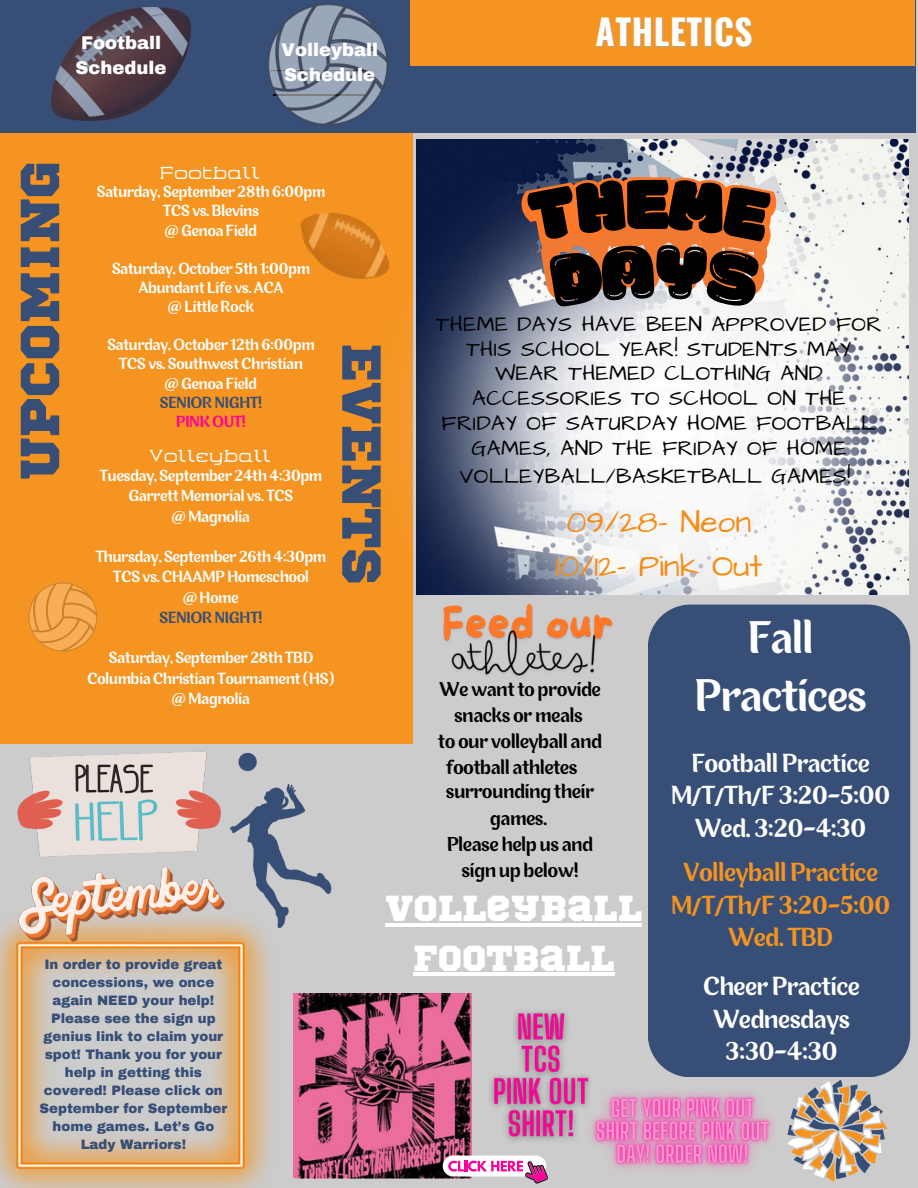
<style>
.page{position:relative;width:918px;height:1188px;background:#ccc}
.page>*{position:absolute;margin:0;border:0;box-sizing:border-box;transform-origin:0 0}
.t1{font:77.7px "Modak";color:#010101}
.t2{font:54.9px "Sports World";color:#374e76}
.t3{font:42px/57.3px "Para";color:#fff;text-align:center}
.t4{font:36px/49.5px "Sports World";color:#fff;text-align:center}
.t5{font:700 35.1px "Oswald";letter-spacing:.02em;color:#fff}
.t6{font:31.8px/43.8px "Architects Daughter";color:#f68b15;text-align:center}
.t7{font:24px/32.7px "Para";color:#fff;text-align:center}
.t8{font:24px/32.7px "Para";color:#f59420;text-align:center}
.t9{font:21.75px/24.8px "Architects Daughter";letter-spacing:.02em;color:#000;text-align:center}
.t10{font:18.45px/24.8px "Para";color:#000}
.t11{font:900 18px/24.8px "Archivo";color:#fff;text-align:center}
.t12{font:700 15.15px "Gearus Serif";color:#fff}
.t13{font:14.85px/20.2px "Para";color:#fff;text-align:center}
.t14{font:14.85px "Para";color:#374e76}
.t15{font:14.7px/19.2px "Para";color:#fff;text-align:center}
.t16{font:14.7px "Para";color:#374e76}
.t17{font:14.7px "Para";color:#f09}
.t18{font:900 13.35px/18px "Archivo";color:#374e76;text-align:center}
</style>
<div class="page">
<div style="left:0;top:133px;width:412px;height:611px;background:#f59420"></div>
<img style="left:300px;top:213px;width:77px;height:66px">
<img style="left:28px;top:582px;width:70px;height:70px">
<img style="left:416px;top:140px;width:493px;height:42px">
<div style="left:0;top:0;width:916px;height:133px;background:#374e76"></div>
<img style="left:377px;top:182px;width:532px;height:412px">
<img style="left:0;top:922px;width:271px;height:266px">
<img style="left:11px;top:751px;width:220px;height:198px">
<img style="left:222px;top:751px;width:110px;height:185px">
<img style="left:443px;top:603px;width:170px;height:38px">
<img style="left:447px;top:615px;width:154px;height:61px">
<img style="left:52px;top:7px;width:139px;height:113px">
<img style="left:267px;top:3px;width:122px;height:123px">
<div style="left:411px;top:0;width:504px;height:65px;background:#f59420"></div>
<div style="left:648px;top:605px;width:262px;height:472px;background:#374e76"></div>
<hr style="left:386px;top:923px;width:256px;height:4px;background:#fff">
<hr style="left:413px;top:973px;width:202px;height:3px;background:#fff">
<img style="left:294px;top:994px;width:177px;height:184px">
<div style="left:443px;top:1156px;width:103px;height:21px;background:#fff;border-radius:10px"></div>
<svg style="left:448px;top:1161px;width:100px;height:23px"></svg>
<img style="left:490px;top:1011px;width:79px;height:130px">
<img style="left:569px;top:1068px;width:226px;height:102px">
<svg style="left:788px;top:1080px;width:99px;height:102px"></svg>
<svg style="left:515px;top:170px;width:268px;height:139px;background:#db926a"></svg>
<p class="t11" style="left:76px;top:30px;width:93px">Football<br>Schedule</p>
<p class="t11" style="left:281px;top:38px;width:99px;text-align:left">Volleyball<br>Schedule</p>
<p class="t5" style="left:595px;top:4px;width:159px">ATHLETICS</p>
<p class="t2" style="left:15px;top:480px;width:320px;rotate:-90deg">UPCOMING</p>
<h1 class="t12" style="left:161px;top:167px;width:102px">Football</h1>
<p class="t15" style="left:97px;top:184px;width:230px">Saturday, September 28th 6:00pm<br>TCS vs. Blevins</p>
<p class="t15" style="left:165px;top:222px;width:93px">@ Genoa Field</p>
<p class="t15" style="left:112px;top:260px;width:199px">Saturday, October 5th 1:00pm</p>
<p class="t15" style="left:139px;top:279px;width:146px">Abundant Life vs. ACA</p>
<p class="t15" style="left:168px;top:299px;width:87px">@ Little Rock</p>
<p class="t15" style="left:107px;top:337px;width:209px">Saturday, October 12th 6:00pm</p>
<p class="t15" style="left:119px;top:356px;width:185px">TCS vs. Southwest Christian</p>
<p class="t15" style="left:165px;top:375px;width:93px">@ Genoa Field</p>
<p class="t16" style="left:160px;top:396px;width:104px">SENIOR NIGHT!</p>
<p class="t17" style="left:176px;top:415px;width:71px">PINK OUT!</p>
<p class="t12" style="left:150px;top:450px;width:124px">Volleyball</p>
<p class="t13" style="left:100px;top:467px;width:224px">Tuesday, September 24th 4:30pm<br>Garrett Memorial vs. TCS</p>
<p class="t13" style="left:172px;top:508px;width:79px">@ Magnolia</p>
<p class="t13" style="left:96px;top:548px;width:232px">Thursday, September 26th 4:30pm</p>
<p class="t13" style="left:113px;top:568px;width:197px">TCS vs. CHAAMP Homeschool</p>
<p class="t13" style="left:183px;top:589px;width:57px">@ Home</p>
<p class="t14" style="left:160px;top:611px;width:104px">SENIOR NIGHT!</p>
<p class="t13" style="left:109px;top:649px;width:206px">Saturday, September 28th TBD</p>
<p class="t13" style="left:87px;top:670px;width:249px">Columbia Christian Tournament (HS)</p>
<p class="t13" style="left:172px;top:690px;width:79px">@ Magnolia</p>
<p class="t18" style="left:40px;top:956px;width:189px">In order to provide great concessions, we once again NEED your help!<br>Please see the sign up genius link to claim your spot! Thank you for your help in getting this covered! Please click on<br>September for September home games. Let’s Go<br>Lady Warriors!</p>
<p class="t2" style="left:386px;top:343px;width:243px;rotate:90deg">EVENTS</p>
<p class="t1" style="left:626px;top:157px;width:44px">E</p>
<p class="t9" style="left:436px;top:312px;width:447px">THEME DAYS HAVE BEEN APPROVED FOR<br>THIS SCHOOL YEAR! STUDENTS MAY<br>WEAR THEMED CLOTHING AND<br>ACCESSORIES TO SCHOOL ON THE<br>FRIDAY OF SATURDAY HOME FOOTBALL<br>GAMES, AND THE FRIDAY OF HOME</p>
<p class="t9" style="left:460px;top:464px;width:392px">VOLLEYBALL/BASKETBALL GAMES!</p>
<p class="t6" style="left:556px;top:501px;width:208px">09/28- Neon<br>10/12- Pink Out</p>
<h6 class="t10" style="left:440px;top:679px;width:163px">We want to provide</h6>
<h6 class="t10" style="left:454px;top:705px;width:130px">snacks or meals</h6>
<h5 class="t10" style="left:438px;top:731px;width:165px">to our volleyball and</h5>
<p class="t10" style="left:446px;top:756px;width:149px">football athletes surrounding their</p>
<p class="t10" style="left:490px;top:808px;width:58px">games.</p>
<p class="t10" style="left:447px;top:834px;width:147px">Please help us and</p>
<h2 class="t10" style="left:462px;top:859px;width:118px">sign up below!</h2>
<p class="t4" style="left:386px;top:885px;width:258px">VOLLEYBALL<br>FOOTBALL</p>
<p class="t3" style="left:695px;top:614px;width:173px">Fall<br>Practices</p>
<p class="t7" style="left:671px;top:749px;width:221px">Football Practice<br>M/T/Th/F 3:20-5:00<br>Wed. 3:20-4:30</p>
<p class="t8" style="left:671px;top:858px;width:221px">Volleyball Practice<br>M/T/Th/F 3:20-5:00</p>
<p class="t8" style="left:728px;top:924px;width:106px">Wed. TBD</p>
<p class="t7" style="left:704px;top:972px;width:158px">Cheer Practice<br>Wednesdays<br>3:30-4:30</p>
</div>
